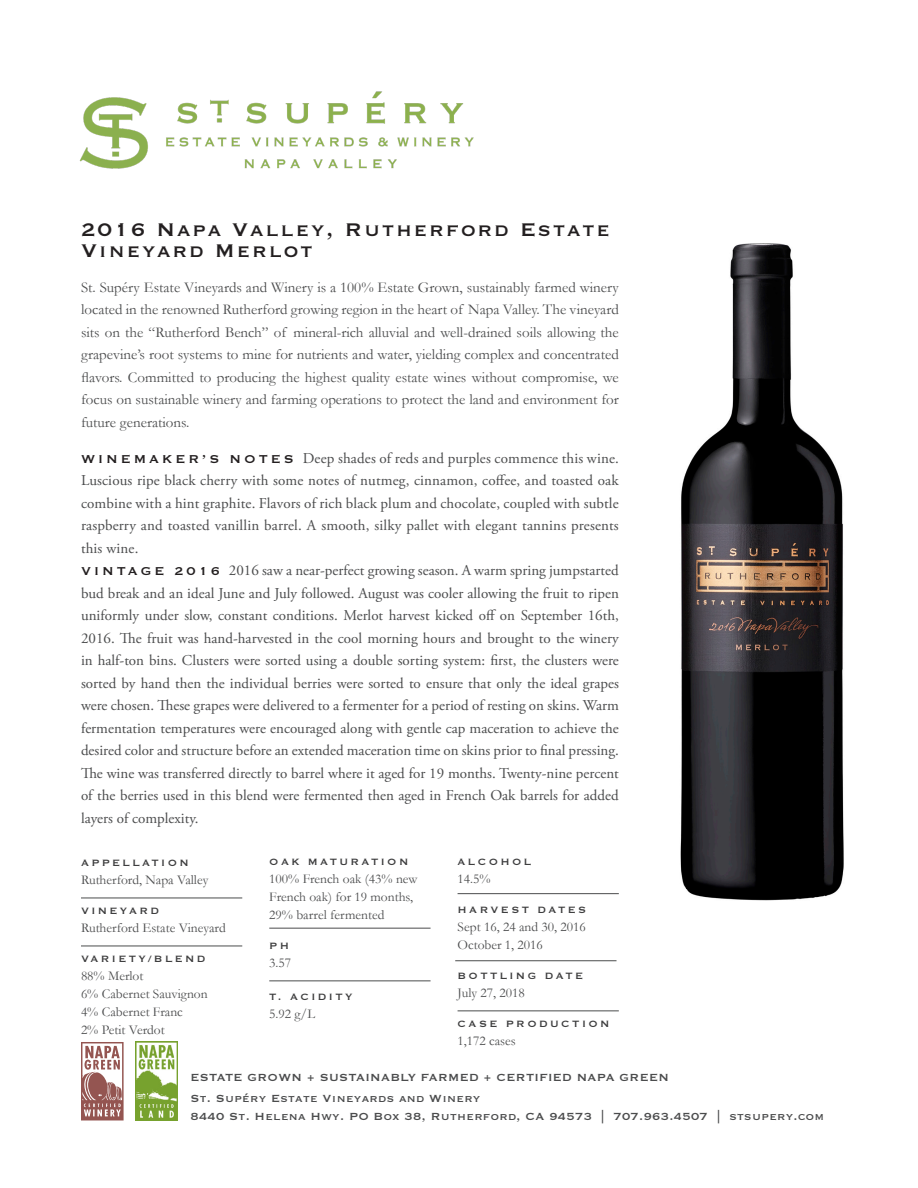
<style>
.page{position:relative;width:918px;height:1188px;background:#fff}
.page>*{position:absolute;margin:0;border:0;box-sizing:border-box;transform-origin:0 0}
.t1{font:24px/21px "Copperplate Gothic Std 31 BC";letter-spacing:.08em;color:#231f20}
._2_-_Body_Copy{font:15px/22.5px "Adobe Garamond Pro";color:#4b4c4d;text-align:justify}
.t2{font:15px/22.5px "Garamond";color:#4b4c4d;text-align:justify}
._5_-_NO_rule_under{font:13.5px/18px "Garamond";color:#4b4c4d}
._6_-_Contact{font:13.5px "Copperplate Gothic Std 31 BC";letter-spacing:.025em;color:#4b4c4d}
._5_-_rule_under{font:13.5px "Garamond";color:#4b4c4d}
._6_-_Six_Pillars{font:13.5px "Copperplate Gothic Std 31 BC";letter-spacing:.025em;color:#4b4c4d}
._5_-_NO_rule_under-2{font:12px "Copperplate Gothic Std 31 BC";letter-spacing:.2em;color:#3e3e3f}
.s1{font-family:"Copperplate Gothic Std 31 BC";color:#231f20}
</style>
<div class="page">
<img style="left:680px;top:243px;width:164px;height:658px">
<svg style="left:81px;top:1042px;width:43px;height:78px"></svg>
<img style="left:166px;top:91px;width:308px;height:78px">
<img style="left:79px;top:97px;width:69px;height:72px">
<img style="left:135px;top:1042px;width:43px;height:78px">
<hr style="left:81px;top:898px;width:161px;height:1px;background:#4b4c4d">
<hr style="left:81px;top:946px;width:161px;height:1px;background:#4b4c4d">
<hr style="left:269px;top:980px;width:162px;height:1px;background:#4b4c4d">
<hr style="left:458px;top:1010px;width:161px;height:1px;background:#4b4c4d">
<hr style="left:458px;top:893px;width:161px;height:1px;background:#4b4c4d">
<hr style="left:269px;top:928px;width:162px;height:1px;background:#4b4c4d">
<hr style="left:455px;top:960px;width:162px;height:1px;background:#4b4c4d">
<p class="t1" style="left:81px;top:220px;width:530px">2016 Napa Valley, Rutherford Estate<br>Vineyard Merlot</p>
<p class="t2" style="left:81px;top:276px;width:539px">St. Supéry Estate Vineyards and Winery is a 100% Estate Grown, sustainably farmed winery located in the renowned Rutherford growing region in the heart of Napa Valley. The vineyard sits on the “Rutherford Bench” of mineral-rich alluvial and well-drained soils allowing the grapevine’s root systems to mine for nutrients and water, yielding complex and concentrated flavors. Committed to producing the highest quality estate wines without compromise, we focus on sustainable winery and farming operations to protect the land and environment for future generations.</p>
<p class="_2_-_Body_Copy" style="left:81px;top:447px;width:539px"><span class="s1">W I N E M A K E R ’ S N O T E S</span> Deep shades of reds and purples commence this wine.<br>Luscious ripe black cherry with some notes of nutmeg, cinnamon, coffee, and toasted oak combine with a hint graphite. Flavors of rich black plum and chocolate, coupled with subtle raspberry and toasted vanillin barrel. A smooth, silky pallet with elegant tannins presents this wine.</p>
<p class="_2_-_Body_Copy" style="left:81px;top:560px;width:539px"><span class="s1">V I N TA G E 2 0 1 6</span> 2016 saw a near-perfect growing season. A warm spring jumpstarted bud break and an ideal June and July followed. August was cooler allowing the fruit to ripen uniformly under slow, constant conditions. Merlot harvest kicked off on September 16th, 2016. The fruit was hand-harvested in the cool morning hours and brought to the winery in half-ton bins. Clusters were sorted using a double sorting system: first, the clusters were sorted by hand then the individual berries were sorted to ensure that only the ideal grapes were chosen. These grapes were delivered to a fermenter for a period of resting on skins. Warm fermentation temperatures were encouraged along with gentle cap maceration to achieve the desired color and structure before an extended maceration time on skins prior to final pressing.<br>The wine was transferred directly to barrel where it aged for 19 months. Twenty-nine percent of the berries used in this blend were fermented then aged in French Oak barrels for added layers of complexity.</p>
<p class="_5_-_NO_rule_under-2" style="left:81px;top:857px;width:109px">APPELLATION</p>
<p class="_5_-_rule_under" style="left:81px;top:871px;width:129px">Rutherford, Napa Valley</p>
<p class="_5_-_NO_rule_under-2" style="left:81px;top:905px;width:80px">VINEYARD</p>
<p class="_5_-_rule_under" style="left:81px;top:919px;width:146px">Rutherford Estate Vineyard</p>
<p class="_5_-_NO_rule_under-2" style="left:81px;top:953px;width:126px">VARIETY/BLEND</p>
<p class="_5_-_NO_rule_under" style="left:81px;top:967px;width:64px">88% Merlot</p>
<p class="_5_-_NO_rule_under" style="left:81px;top:985px;width:128px">6% Cabernet Sauvignon</p>
<p class="_5_-_NO_rule_under" style="left:81px;top:1003px;width:103px">4% Cabernet Franc</p>
<p class="_5_-_NO_rule_under" style="left:81px;top:1021px;width:85px">2% Petit Verdot</p>
<p class="_5_-_NO_rule_under-2" style="left:269px;top:856px;width:141px">OAK MATURATION</p>
<p class="_5_-_NO_rule_under" style="left:269px;top:869px;width:150px">100% French oak (43% new<br>French oak) for 19 months,<br>29% barrel fermented</p>
<p class="_5_-_NO_rule_under-2" style="left:269px;top:940px;width:21px">PH</p>
<p class="_5_-_rule_under" style="left:269px;top:954px;width:23px">3.57</p>
<p class="_5_-_NO_rule_under-2" style="left:269px;top:991px;width:85px">T. ACIDITY</p>
<p class="_5_-_NO_rule_under" style="left:269px;top:1004px;width:47px">5.92 g/L</p>
<p class="_5_-_NO_rule_under-2" style="left:458px;top:856px;width:75px">ALCOHOL</p>
<p class="_5_-_NO_rule_under" style="left:458px;top:869px;width:35px">14.5%</p>
<p class="_5_-_NO_rule_under-2" style="left:458px;top:904px;width:130px">HARVEST DATES</p>
<p class="_5_-_NO_rule_under" style="left:458px;top:917px;width:130px">Sept 16, 24 and 30, 2016</p>
<p class="_5_-_NO_rule_under" style="left:458px;top:935px;width:87px">October 1, 2016</p>
<p class="_5_-_NO_rule_under-2" style="left:458px;top:970px;width:127px">BOTTLING DATE</p>
<p class="_5_-_rule_under" style="left:458px;top:984px;width:69px">July 27, 2018</p>
<p class="_5_-_NO_rule_under-2" style="left:458px;top:1018px;width:153px">CASE PRODUCTION</p>
<p class="_5_-_NO_rule_under" style="left:458px;top:1031px;width:60px">1,172 cases</p>
<p class="_6_-_Six_Pillars" style="left:190px;top:1071px;width:480px">ESTATE GROWN + SUSTAINABLY FARMED + CERTIFIED NAPA GREEN</p>
<p class="_6_-_Contact" style="left:190px;top:1092px;width:292px">St. Supéry Estate Vineyards and Winery</p>
<p class="_6_-_Contact" style="left:190px;top:1110px;width:635px">8440 St. Helena Hwy. PO Box 38, Rutherford, CA 94573 | 707.963.4507 | stsupery.com</p>
</div>
